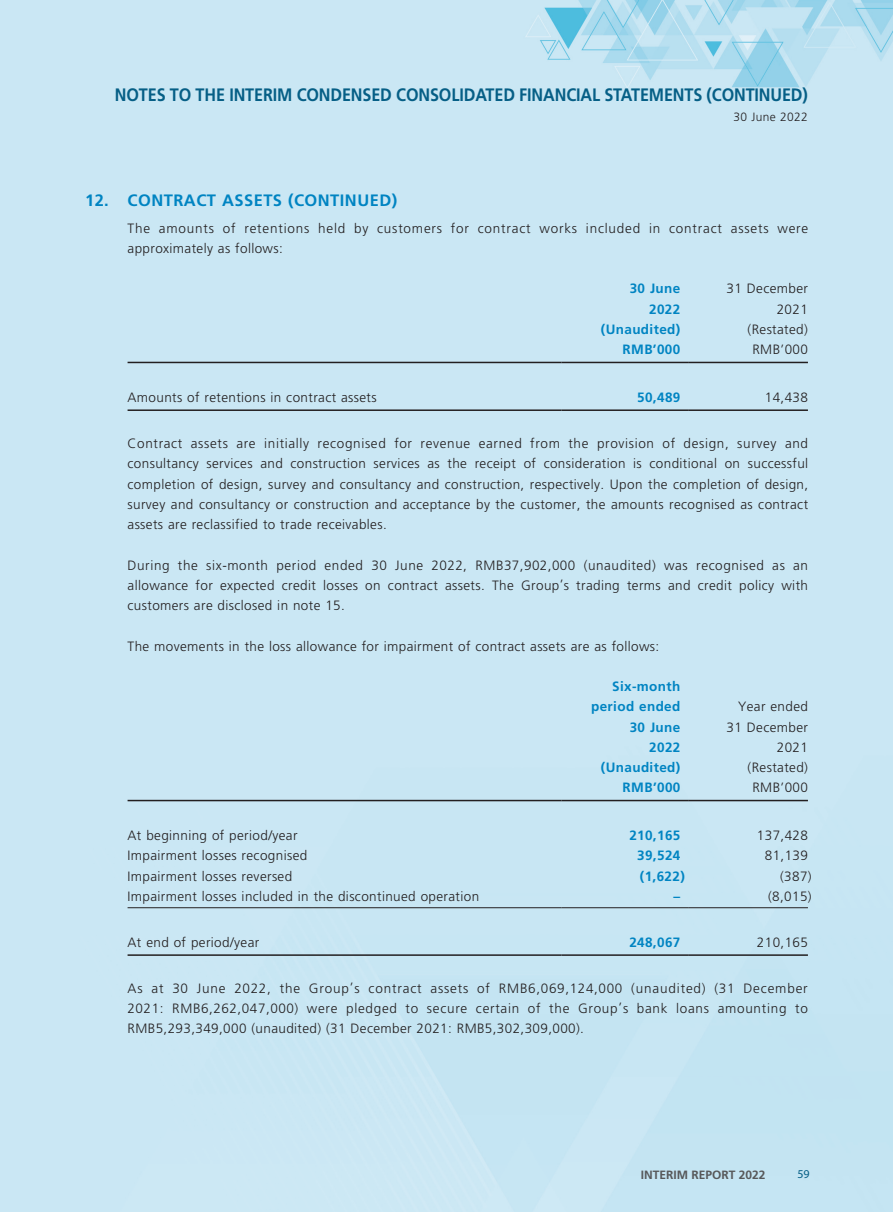
<style>
.page{position:relative;width:893px;height:1212px;background:#cae7f4}
.page>*{position:absolute;margin:0;border:0;box-sizing:border-box;transform-origin:0 0}
.t1{font:700 18px "Frutiger LT Std";letter-spacing:-.01em;color:#065f86;scale:.9 1}
.t2{font:700 16.5px "Frutiger LT Std";letter-spacing:.03em;color:#0084c2}
.t3{font:300 13.5px/20.2px "Frutiger LT Std";letter-spacing:.03em;color:#231f20;text-align:justify}
.t4{font:700 13.5px/20.2px "Frutiger LT Std";letter-spacing:.03em;color:#0084c2;text-align:right}
.t5{font:300 13.5px/20.2px "Frutiger LT Std";letter-spacing:.06em;color:#231f20}
.t6{font:700 12px "Frutiger LT Std";color:#57585a}
.t7{font:300 12px "Frutiger LT Std";letter-spacing:.03em;color:#231f20}
.t8{font:12px "Myriad Pro";color:#065f86}
</style>
<div class="page">
<hr style="left:128px;top:362px;width:433px;height:1px;background:#231f20">
<hr style="left:561px;top:362px;width:128px;height:1px;background:#231f20">
<hr style="left:689px;top:362px;width:119px;height:1px;background:#231f20">
<hr style="left:128px;top:409px;width:433px;height:2px;background:#231f20">
<hr style="left:561px;top:409px;width:128px;height:2px;background:#231f20">
<hr style="left:689px;top:409px;width:119px;height:2px;background:#231f20">
<hr style="left:128px;top:800px;width:433px;height:1px;background:#231f20">
<hr style="left:561px;top:800px;width:128px;height:1px;background:#231f20">
<hr style="left:689px;top:800px;width:119px;height:1px;background:#231f20">
<hr style="left:128px;top:907px;width:433px;height:1px;background:#231f20">
<hr style="left:561px;top:907px;width:128px;height:1px;background:#231f20">
<hr style="left:689px;top:907px;width:119px;height:1px;background:#231f20">
<hr style="left:128px;top:954px;width:433px;height:2px;background:#231f20">
<hr style="left:561px;top:954px;width:128px;height:2px;background:#231f20">
<hr style="left:689px;top:954px;width:119px;height:2px;background:#231f20">
<h1 class="t1" style="left:115px;top:84px;width:772px">NOTES TO THE INTERIM CONDENSED CONSOLIDATED FINANCIAL STATEMENTS (CONTINUED)</h1>
<p class="t7" style="left:733px;top:110px;width:76px">30 June 2022</p>
<p class="t2" style="left:85px;top:191px;width:314px">12. CONTRACT ASSETS (CONTINUED)</p>
<p class="t5" style="left:128px;top:218px;width:682px">The amounts of retentions held by customers for contract works included in contract assets were approximately as follows:</p>
<p class="t4" style="left:630px;top:279px;width:52px">30 June<br>2022</p>
<p class="t3" style="left:726px;top:279px;width:83px;text-align:right">31 December<br>2021</p>
<p class="t4" style="left:601px;top:319px;width:81px">(Unaudited)</p>
<p class="t3" style="left:747px;top:319px;width:62px">(Restated)</p>
<p class="t4" style="left:623px;top:339px;width:59px">RMB’000</p>
<p class="t3" style="left:752px;top:340px;width:57px">RMB’000</p>
<p class="t3" style="left:128px;top:387px;width:251px">Amounts of retentions in contract assets</p>
<p class="t4" style="left:637px;top:387px;width:45px">50,489</p>
<p class="t3" style="left:765px;top:387px;width:45px">14,438</p>
<p class="t3" style="left:128px;top:433px;width:682px">Contract assets are initially recognised for revenue earned from the provision of design, survey and consultancy services and construction services as the receipt of consideration is conditional on successful completion of design, survey and consultancy and construction, respectively. Upon the completion of design, survey and consultancy or construction and acceptance by the customer, the amounts recognised as contract assets are reclassified to trade receivables.</p>
<p class="t3" style="left:128px;top:555px;width:682px">During the six-month period ended 30 June 2022, RMB37,902,000 (unaudited) was recognised as an allowance for expected credit losses on contract assets. The Group’s trading terms and credit policy with customers are disclosed in note 15.</p>
<p class="t3" style="left:128px;top:636px;width:533px">The movements in the loss allowance for impairment of contract assets are as follows:</p>
<p class="t4" style="left:591px;top:676px;width:91px">Six-month period ended</p>
<p class="t3" style="left:738px;top:697px;width:71px">Year ended</p>
<p class="t4" style="left:630px;top:717px;width:52px">30 June<br>2022</p>
<p class="t3" style="left:727px;top:717px;width:83px;text-align:right">31 December<br>2021</p>
<p class="t4" style="left:601px;top:757px;width:81px">(Unaudited)</p>
<p class="t3" style="left:748px;top:757px;width:62px">(Restated)</p>
<p class="t4" style="left:623px;top:777px;width:59px">RMB’000</p>
<p class="t3" style="left:752px;top:778px;width:57px">RMB’000</p>
<p class="t3" style="left:128px;top:825px;width:172px">At beginning of period/year</p>
<p class="t4" style="left:629px;top:825px;width:53px">210,165</p>
<p class="t3" style="left:757px;top:825px;width:53px">137,428</p>
<p class="t3" style="left:128px;top:846px;width:181px">Impairment losses recognised</p>
<p class="t4" style="left:637px;top:845px;width:45px">39,524</p>
<p class="t3" style="left:765px;top:846px;width:45px">81,139</p>
<p class="t3" style="left:128px;top:866px;width:166px">Impairment losses reversed</p>
<p class="t4" style="left:640px;top:866px;width:47px">(1,622)</p>
<p class="t3" style="left:780px;top:866px;width:33px">(387)</p>
<p class="t3" style="left:128px;top:886px;width:353px">Impairment losses included in the discontinued operation</p>
<p class="t4" style="left:674px;top:886px;width:8px">–</p>
<p class="t3" style="left:768px;top:886px;width:45px">(8,015)</p>
<p class="t3" style="left:128px;top:932px;width:133px">At end of period/year</p>
<p class="t4" style="left:629px;top:932px;width:53px">248,067</p>
<p class="t3" style="left:757px;top:932px;width:53px">210,165</p>
<p class="t3" style="left:128px;top:978px;width:682px">As at 30 June 2022, the Group’s contract assets of RMB6,069,124,000 (unaudited) (31 December 2021: RMB6,262,047,000) were pledged to secure certain of the Group’s bank loans amounting to RMB5,293,349,000 (unaudited) (31 December 2021: RMB5,302,309,000).</p>
<p class="t6" style="left:641px;top:1167px;width:126px">INTERIM REPORT 2022</p>
<p class="t8" style="left:797px;top:1166px;width:14px">59</p>
</div>
